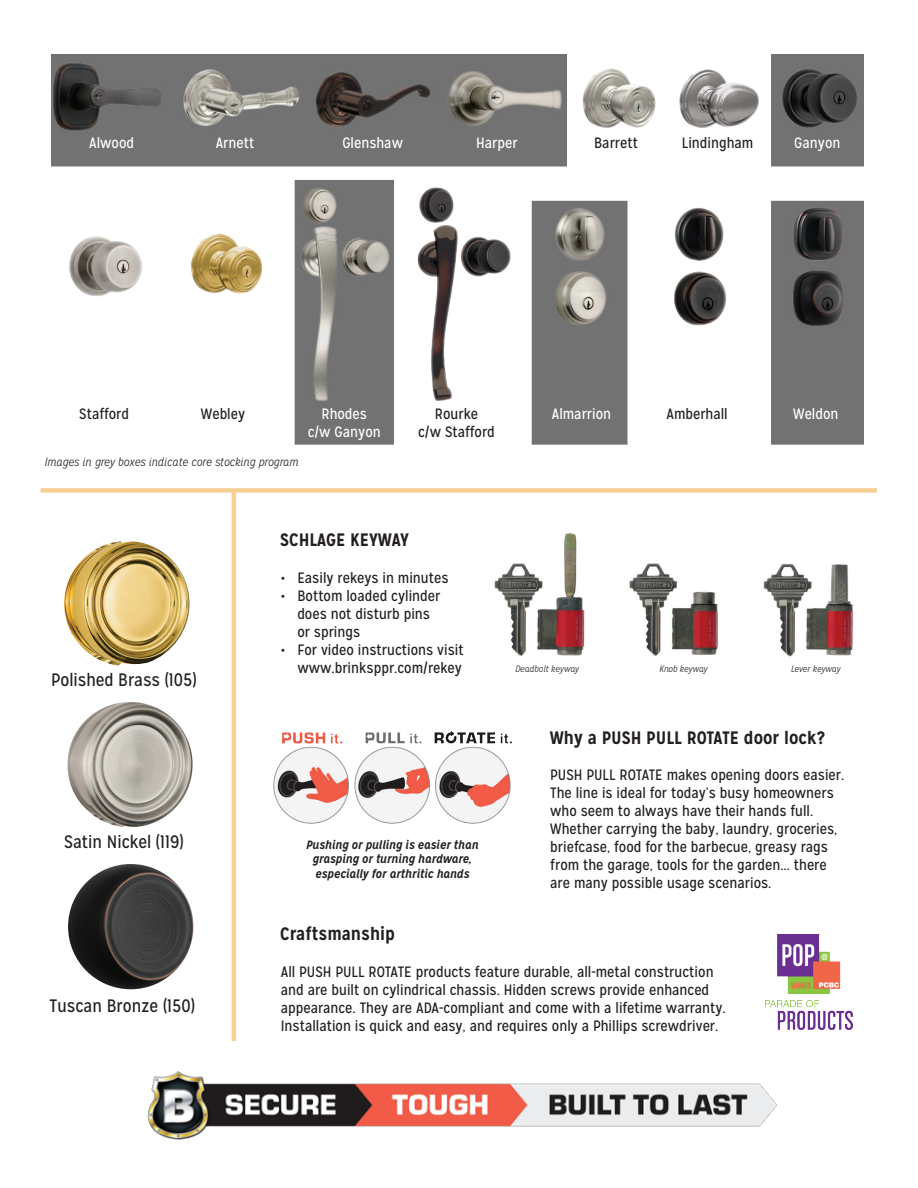
<style>
.page{position:relative;width:918px;height:1188px;background:#fff}
.page>*{position:absolute;margin:0;border:0;box-sizing:border-box;transform-origin:0 0}
.t1{font:700 18px "Mission Gothic";color:#231f20}
.t2{font:18px "Mission Gothic";color:#231f20}
.t3{font:15px/18px "Mission Gothic";color:#231f20}
.t4{font:15px/18px "Mission Gothic";color:#fff;text-align:center}
.t5{font:italic 700 12px/14.4px "Mission Gothic";color:#231f20;text-align:center}
.t6{font:italic 300 12px "Mission Gothic";color:#231f20}
.t7{font:italic 300 9.3px "Mission Gothic";color:#231f20}
</style>
<div class="page">
<img style="left:51px;top:54px;width:812px;height:391px">
<img style="left:64px;top:541px;width:125px;height:125px">
<img style="left:68px;top:864px;width:125px;height:125px;border-radius:63px">
<img style="left:67px;top:702px;width:126px;height:125px">
<hr style="left:232px;top:490px;width:4px;height:551px;background:#f6cf95">
<div style="left:40px;top:488px;width:837px;height:5px;background:#f6cf95"></div>
<img style="left:147px;top:1071px;width:630px;height:69px">
<img style="left:273px;top:731px;width:239px;height:93px">
<img style="left:494px;top:533px;width:91px;height:123px">
<img style="left:629px;top:563px;width:89px;height:93px">
<img style="left:763px;top:563px;width:91px;height:94px">
<img style="left:765px;top:935px;width:88px;height:95px">
<p class="t4" style="left:89px;top:134px;width:47px">Alwood</p>
<p class="t4" style="left:216px;top:134px;width:40px">Arnett</p>
<p class="t4" style="left:342px;top:134px;width:62px">Glenshaw</p>
<p class="t4" style="left:476px;top:134px;width:43px">Harper</p>
<p class="t3" style="left:594px;top:134px;width:46px">Barrett</p>
<p class="t3" style="left:682px;top:134px;width:73px">Lindingham</p>
<p class="t4" style="left:794px;top:134px;width:48px">Ganyon</p>
<p class="t3" style="left:79px;top:405px;width:51px">Stafford</p>
<p class="t3" style="left:201px;top:405px;width:46px">Webley</p>
<p class="t4" style="left:308px;top:405px;width:75px">Rhodes<br>c/w Ganyon</p>
<p class="t3" style="left:418px;top:405px;width:78px;text-align:center">Rourke<br>c/w Stafford</p>
<p class="t4" style="left:552px;top:405px;width:61px">Almarrion</p>
<p class="t3" style="left:667px;top:405px;width:63px">Amberhall</p>
<p class="t4" style="left:793px;top:405px;width:47px">Weldon</p>
<p class="t6" style="left:45px;top:455px;width:256px">Images in grey boxes indicate core stocking program</p>
<p class="t2" style="left:51px;top:669px;width:147px">Polished Brass (105)</p>
<p class="t2" style="left:64px;top:831px;width:121px">Satin Nickel (119)</p>
<p class="t2" style="left:50px;top:995px;width:147px">Tuscan Bronze (150)</p>
<p class="t1" style="left:280px;top:528px;width:130px">SCHLAGE KEYWAY</p>
<p class="t3" style="left:281px;top:568px;width:169px">• Easily rekeys in minutes</p>
<p class="t3" style="left:297px;top:586px;width:145px;text-indent:-16px">• Bottom loaded cylinder does not disturb pins or springs</p>
<p class="t3" style="left:281px;top:640px;width:184px;text-align:right">• For video instructions visit www.brinksppr.com/rekey</p>
<p class="t5" style="left:306px;top:837px;width:174px">Pushing or pulling is easier than grasping or turning hardware, especially for arthritic hands</p>
<p class="t1" style="left:280px;top:923px;width:116px">Craftsmanship</p>
<p class="t7" style="left:515px;top:663px;width:65px">Deadbolt keyway</p>
<p class="t7" style="left:659px;top:663px;width:50px">Knob keyway</p>
<p class="t7" style="left:791px;top:663px;width:51px">Lever keyway</p>
<p class="t1" style="left:550px;top:726px;width:277px">Why a PUSH PULL ROTATE door lock?</p>
<p class="t3" style="left:550px;top:766px;width:296px">PUSH PULL ROTATE makes opening doors easier.<br>The line is ideal for today’s busy homeowners who seem to always have their hands full.<br>Whether carrying the baby, laundry, groceries, briefcase, food for the barbecue, greasy rags from the garage, tools for the garden... there are many possible usage scenarios.</p>
<p class="t3" style="left:281px;top:963px;width:446px">All PUSH PULL ROTATE products feature durable, all-metal construction and are built on cylindrical chassis. Hidden screws provide enhanced appearance. They are ADA-compliant and come with a lifetime warranty.<br>Installation is quick and easy, and requires only a Phillips screwdriver.</p>
</div>
